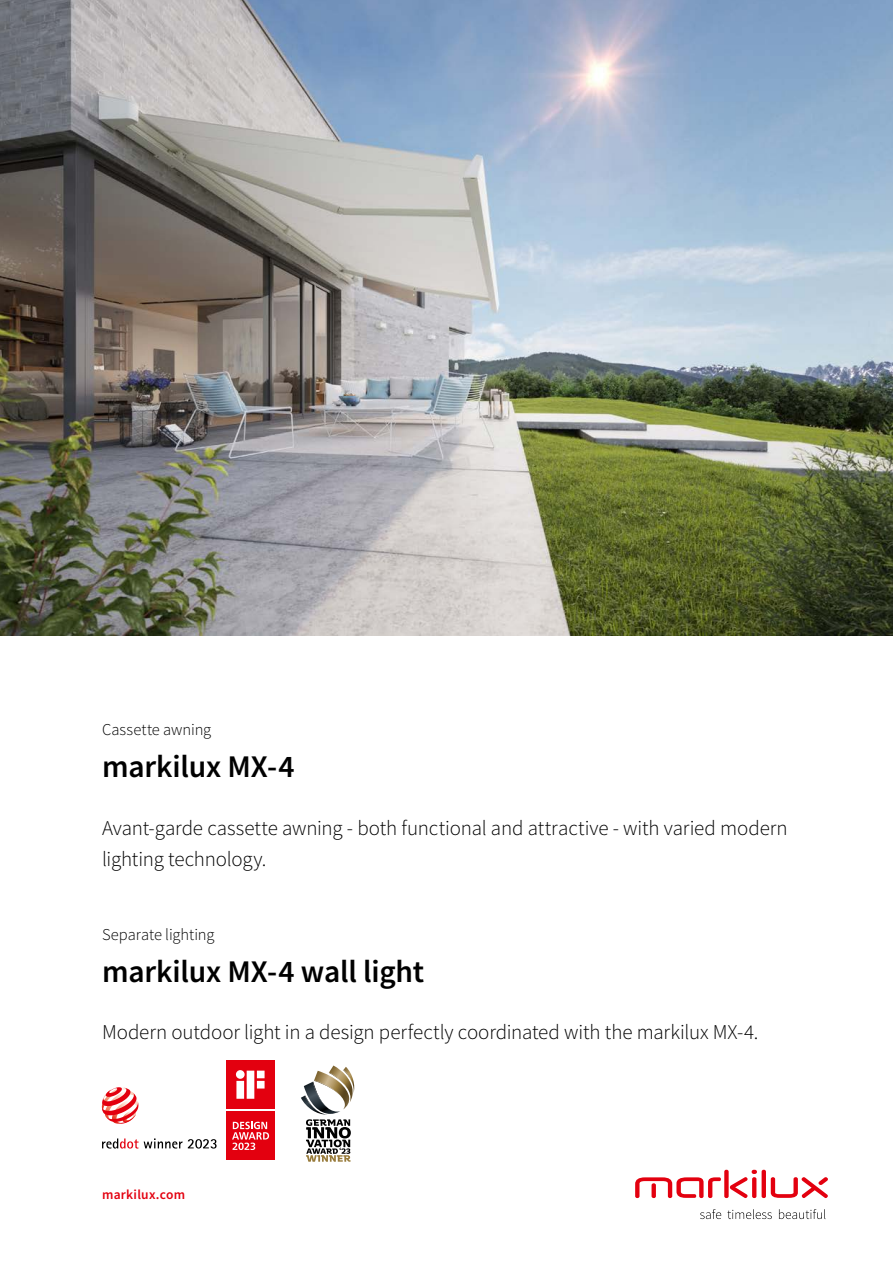
<style>
.page{position:relative;width:893px;height:1263px;background:#fff}
.page>*{position:absolute;margin:0;border:0;box-sizing:border-box;transform-origin:0 0}
.t1{font:600 31.5px "Source Sans Pro";letter-spacing:-.005em;color:#000}
.t2{font:300 21px/31.5px "Source Sans Pro";letter-spacing:-.005em;color:#000}
.t3{font:300 16.5px "Source Sans Pro";letter-spacing:-.005em;color:#000}
.t4{font:600 13.5px "Source Sans Pro";letter-spacing:.02em;color:#e3000f}
</style>
<div class="page">
<svg style="left:102px;top:1138px;width:115px;height:10px"></svg>
<svg style="left:102px;top:1087px;width:36px;height:37px"></svg>
<svg style="left:700px;top:1209px;width:21px;height:10px"></svg>
<svg style="left:727px;top:1209px;width:45px;height:10px"></svg>
<svg style="left:779px;top:1209px;width:47px;height:10px"></svg>
<hr style="left:762px;top:1170px;width:4px;height:28px;background:#e3000f;border-radius:2px">
<div style="left:724px;top:1170px;width:5px;height:28px;background:#e3000f;border-radius:2px"></div>
<svg style="left:635px;top:1177px;width:86px;height:21px"></svg>
<svg style="left:652px;top:1183px;width:4px;height:15px"></svg>
<svg style="left:730px;top:1170px;width:27px;height:28px"></svg>
<svg style="left:752px;top:1177px;width:4px;height:21px"></svg>
<svg style="left:771px;top:1177px;width:57px;height:21px"></svg>
<img style="left:0;top:0;width:893px;height:635px">
<div style="left:226px;top:1111px;width:49px;height:49px;background:#e3000f"></div>
<div style="left:226px;top:1060px;width:49px;height:49px;background:#e3000f"></div>
<svg style="left:236px;top:1070px;width:29px;height:29px"></svg>
<svg style="left:232px;top:1122px;width:37px;height:28px"></svg>
<svg style="left:301px;top:1065px;width:54px;height:97px"></svg>
<p class="t3" style="left:102px;top:719px;width:111px">Cassette awning</p>
<h1 class="t1" style="left:102px;top:746px;width:194px">markilux MX-4</h1>
<p class="t2" style="left:102px;top:812px;width:687px">Avant-garde cassette awning - both functional and attractive - with varied modern lighting technology.</p>
<p class="t3" style="left:102px;top:924px;width:114px">Separate lighting</p>
<h1 class="t1" style="left:102px;top:950px;width:324px">markilux MX-4 wall light</h1>
<p class="t2" style="left:102px;top:1017px;width:658px">Modern outdoor light in a design perfectly coordinated with the markilux MX-4.</p>
<p class="t4" style="left:102px;top:1185px;width:85px">markilux.com</p>
</div>
